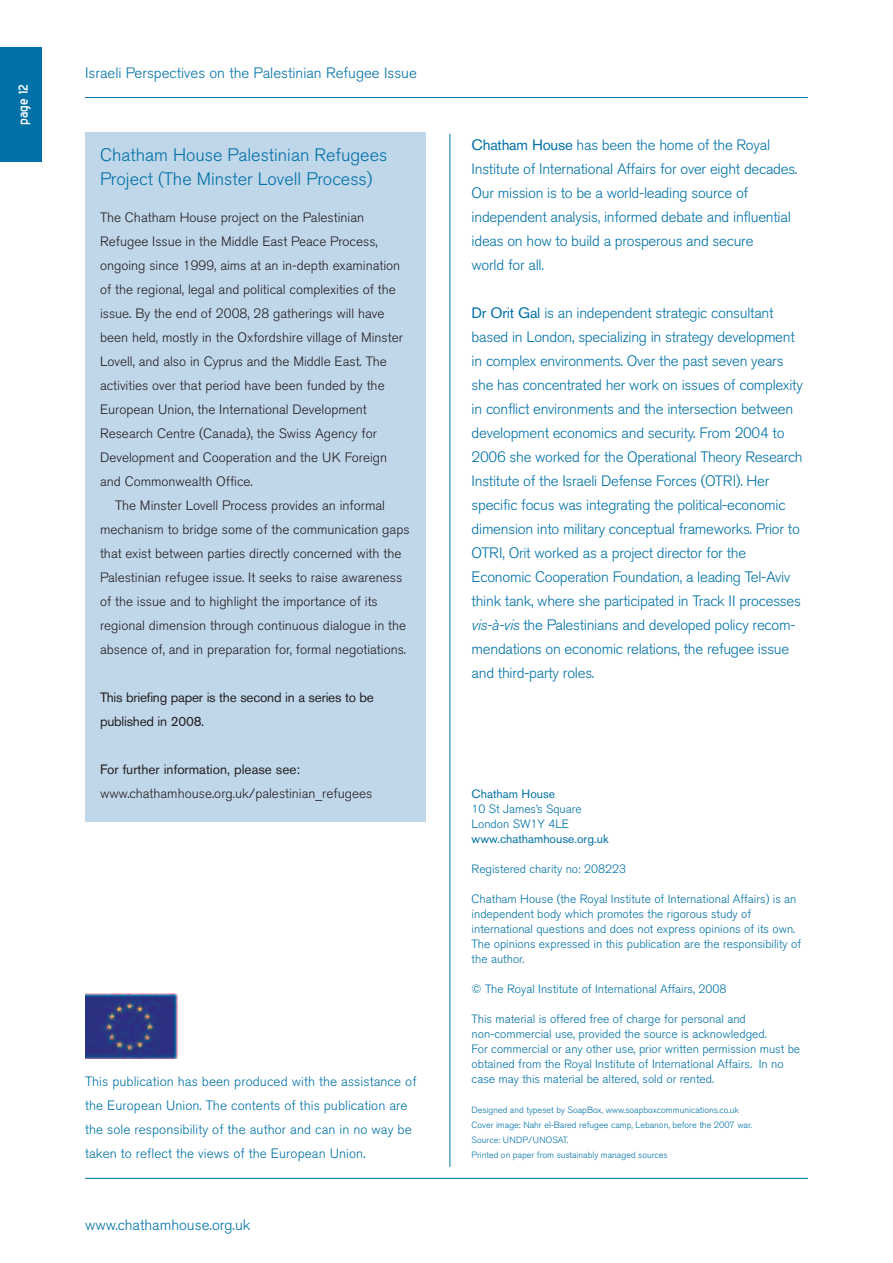
<style>
.page{position:relative;width:893px;height:1263px;background:#fff}
.page>*{position:absolute;margin:0;border:0;box-sizing:border-box;transform-origin:0 0}
.t1{font:300 18px/24px "Akzidenz Grotesk BE";color:#0071a7}
.t2{font:16.5px "Blue Highway";color:#fff}
.t3{font:300 15px/24px "Akzidenz Grotesk BE";letter-spacing:-.015em;color:#0071a7}
.t4{font:300 13.5px/24px "Akzidenz Grotesk BE";color:#231f20}
.t5{font:300 13.5px/24px "Akzidenz Grotesk BE";letter-spacing:.005em;color:#0071a7}
.t6{font:13.5px/24px "Akzidenz Grotesk BE";letter-spacing:-.015em;color:#231f20}
.t7{font:300 12px/15px "Akzidenz Grotesk BE";color:#0071a7}
.t8{font:12px "Akzidenz Grotesk BE";color:#0071a7}
.t9{font:300 9px/15px "Akzidenz Grotesk BE";color:#0071a7}
.s1{font-weight:400}
.s2{font-style:italic}
</style>
<div class="page">
<hr style="left:85px;top:1178px;width:723px;height:1px;background:#0071a7">
<hr style="left:85px;top:97px;width:723px;height:1px;background:#0071a7">
<div style="left:0;top:47px;width:42px;height:115px;background:#0071a7"></div>
<hr style="left:450px;top:134px;width:1px;height:1033px;background:#0071a7">
<img style="left:85px;top:993px;width:92px;height:65px">
<div style="left:85px;top:132px;width:340px;height:690px;background:#c0d6e9"></div>
<p class="t2" style="left:16px;top:125px;width:42px;rotate:-90deg">page 12</p>
<p class="t3" style="left:85px;top:62px;width:333px">Israeli Perspectives on the Palestinian Refugee Issue</p>
<p class="t1" style="left:100px;top:144px;width:289px">Chatham House Palestinian Refugees<br>Project (The Minster Lovell Process)</p>
<p class="t4" style="left:100px;top:206px;width:304px">The Chatham House project on the Palestinian Refugee Issue in the Middle East Peace Process, ongoing since 1999, aims at an in-depth examination of the regional, legal and political complexities of the issue. By the end of 2008, 28 gatherings will have been held, mostly in the Oxfordshire village of Minster Lovell, and also in Cyprus and the Middle East. The activities over that period have been funded by the European Union, the International Development Research Centre (Canada), the Swiss Agency for Development and Cooperation and the UK Foreign and Commonwealth Office.</p>
<p class="t4" style="left:100px;top:494px;width:311px;text-indent:15px">The Minster Lovell Process provides an informal mechanism to bridge some of the communication gaps that exist between parties directly concerned with the Palestinian refugee issue. It seeks to raise awareness of the issue and to highlight the importance of its regional dimension through continuous dialogue in the absence of, and in preparation for, formal negotiations.</p>
<p class="t6" style="left:100px;top:687px;width:275px">This briefing paper is the second in a series to be published in 2008.</p>
<p class="t6" style="left:100px;top:759px;width:202px">For further information, please see:</p>
<p class="t4" style="left:100px;top:782px;width:274px">www.chathamhouse.org.uk/palestinian_refugees</p>
<p class="t5" style="left:85px;top:1070px;width:333px">This publication has been produced with the assistance of the European Union. The contents of this publication are the sole responsibility of the author and can in no way be taken to reflect the views of the European Union.</p>
<p class="t3" style="left:85px;top:1214px;width:167px">www.chathamhouse.org.uk</p>
<p class="t3" style="left:472px;top:134px;width:327px"><span class="s1">Chatham House</span> has been the home of the Royal Institute of International Affairs for over eight decades.<br>Our mission is to be a world-leading source of independent analysis, informed debate and influential ideas on how to build a prosperous and secure<br>world for all.</p>
<p class="t3" style="left:472px;top:302px;width:333px"><span class="s1">Dr Orit Gal</span> is an independent strategic consultant based in London, specializing in strategy development in complex environments. Over the past seven years she has concentrated her work on issues of complexity in conflict environments and the intersection between development economics and security. From 2004 to 2006 she worked for the Operational Theory Research Institute of the Israeli Defense Forces (OTRI). Her specific focus was integrating the political-economic dimension into military conceptual frameworks. Prior to OTRI, Orit worked as a project director for the Economic Cooperation Foundation, a leading Tel-Aviv think tank, where she participated in Track II processes <span class="s2">vis-à-vis</span> the Palestinians and developed policy recom&shy;mendations on economic relations, the refugee issue and third-party roles.</p>
<p class="t8" style="left:472px;top:790px;width:85px">Chatham House</p>
<p class="t7" style="left:472px;top:802px;width:112px">10 St James’s Square<br>London SW1Y 4LE</p>
<p class="t8" style="left:472px;top:835px;width:139px">www.chathamhouse.org.uk</p>
<p class="t7" style="left:472px;top:862px;width:156px">Registered charity no: 208223</p>
<p class="t7" style="left:472px;top:892px;width:331px">Chatham House (the Royal Institute of International Affairs) is an independent body which promotes the rigorous study of international questions and does not express opinions of its own.<br>The opinions expressed in this publication are the responsibility of the author.</p>
<p class="t7" style="left:472px;top:982px;width:256px">© The Royal Institute of International Affairs, 2008</p>
<p class="t7" style="left:472px;top:1012px;width:330px">This material is offered free of charge for personal and non-commercial use, provided the source is acknowledged.<br>For commercial or any other use, prior written permission must be obtained from the Royal Institute of International Affairs. In no case may this material be altered, sold or rented.</p>
<p class="t9" style="left:472px;top:1103px;width:282px">Designed and typeset by SoapBox, www.soapboxcommunications.co.uk Cover image: Nahr el-Bared refugee camp, Lebanon, before the 2007 war.<br>Source: UNDP/UNOSAT.<br>Printed on paper from sustainably managed sources</p>
</div>
